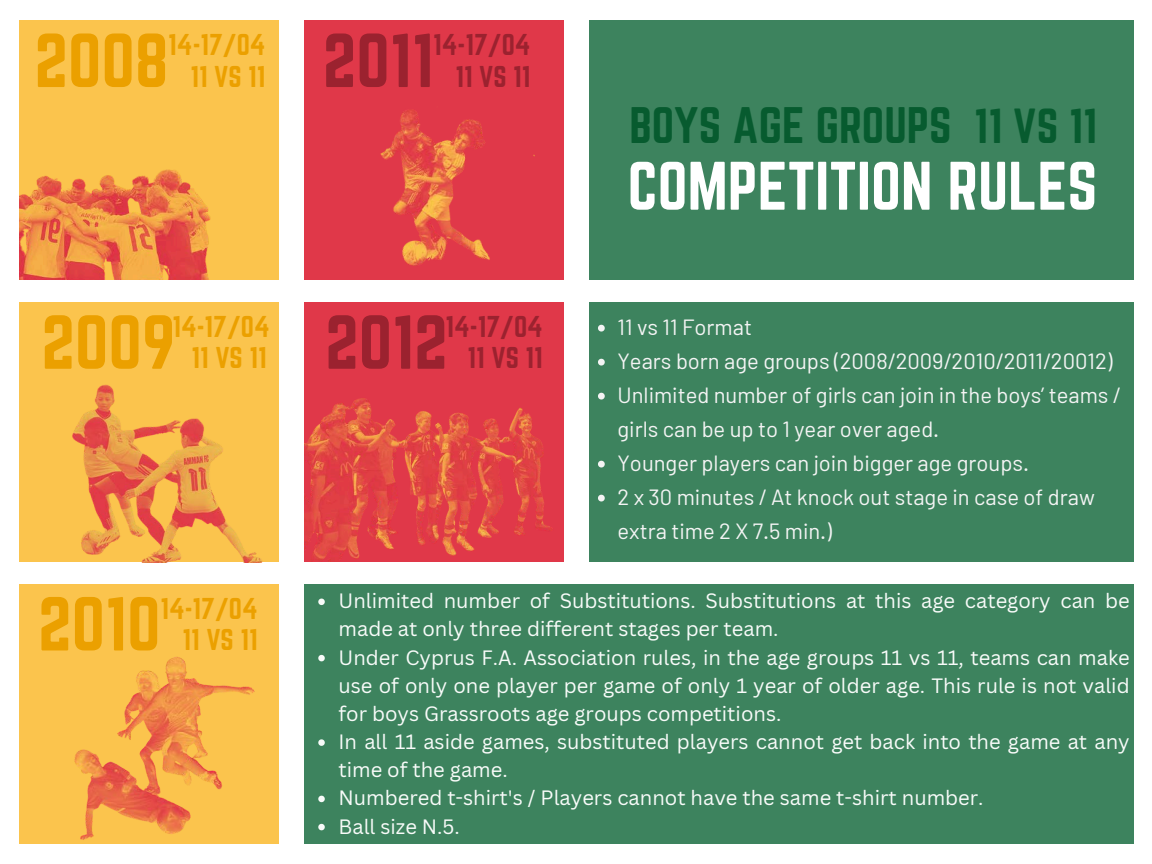
<style>
.page{position:relative;width:1152px;height:864px;background:#fff}
.page>*{position:absolute;margin:0;border:0;box-sizing:border-box;transform-origin:0 0}
.t1{font:66.9px "Norwester";color:#eba000}
.t2{font:66.9px "Norwester";color:#9b222f}
.t3{font:60px "Norwester";color:#fff}
.t4{font:44.85px "Norwester";color:#075b2f}
.t5{font:43.05px "Norwester";color:#075b2f}
.t6{font:26.4px "Norwester";color:#eba000}
.t7{font:26.4px "Norwester";color:#9b222f}
.t8{font:22.05px/34px "Barlow";color:#f4f4f4}
.t9{font:20.25px/28.2px "Canva Sans";color:#f8fbf9}
</style>
<div class="page">
<div style="left:19px;top:21px;width:259px;height:259px;background:#fbc44d"></div>
<div style="left:304px;top:21px;width:259px;height:259px;background:#e03849"></div>
<div style="left:589px;top:21px;width:545px;height:259px;background:#3d835e"></div>
<div style="left:304px;top:302px;width:259px;height:260px;background:#e03849"></div>
<div style="left:304px;top:584px;width:362px;height:259px;background:#3d835e"></div>
<div style="left:19px;top:302px;width:259px;height:260px;background:#fbc44d"></div>
<div style="left:19px;top:584px;width:259px;height:259px;background:#fbc44d"></div>
<div style="left:589px;top:584px;width:545px;height:259px;background:#3d835e"></div>
<div style="left:589px;top:302px;width:545px;height:260px;background:#3d835e"></div>
<img style="left:72px;top:365px;width:207px;height:197px">
<img style="left:304px;top:398px;width:248px;height:163px">
<img style="left:19px;top:169px;width:192px;height:111px">
<img style="left:278px;top:54px;width:286px;height:226px">
<img style="left:74px;top:646px;width:205px;height:197px">
<svg style="left:598px;top:325px;width:7px;height:7px"></svg>
<svg style="left:598px;top:359px;width:7px;height:7px"></svg>
<svg style="left:598px;top:393px;width:7px;height:7px"></svg>
<svg style="left:598px;top:461px;width:7px;height:7px"></svg>
<svg style="left:598px;top:495px;width:7px;height:6px"></svg>
<svg style="left:318px;top:599px;width:7px;height:6px"></svg>
<svg style="left:318px;top:655px;width:7px;height:6px"></svg>
<svg style="left:318px;top:739px;width:7px;height:7px"></svg>
<svg style="left:318px;top:796px;width:7px;height:6px"></svg>
<svg style="left:318px;top:824px;width:7px;height:6px"></svg>
<h1 class="t1" style="left:34px;top:20px;width:135px">2008</h1>
<h4 class="t2" style="left:323px;top:20px;width:112px">2011</h4>
<p class="t6" style="left:168px;top:29px;width:99px">14-17/04</p>
<p class="t7" style="left:433px;top:29px;width:99px">14-17/04</p>
<h1 class="t6" style="left:190px;top:60px;width:77px">11 VS 11</h1>
<p class="t7" style="left:455px;top:60px;width:77px">11 VS 11</p>
<h3 class="t1" style="left:41px;top:302px;width:135px">2009</h3>
<h3 class="t2" style="left:325px;top:302px;width:124px">2012</h3>
<p class="t6" style="left:172px;top:311px;width:99px">14-17/04</p>
<p class="t7" style="left:446px;top:311px;width:99px">14-17/04</p>
<p class="t7" style="left:468px;top:342px;width:77px">11 VS 11</p>
<h4 class="t6" style="left:191px;top:342px;width:77px">11 VS 11</h4>
<h4 class="t4" style="left:629px;top:98px;width:324px">BOYS AGE GROUPS</h4>
<p class="t5" style="left:974px;top:100px;width:125px">11 VS 11</p>
<h1 class="t3" style="left:628px;top:150px;width:471px">COMPETITION RULES</h1>
<h4 class="t8" style="left:618px;top:309px;width:136px">11 vs 11 Format</h4>
<h4 class="t8" style="left:618px;top:343px;width:497px">Years born age groups (2008/2009/2010/2011/20012)</h4>
<h1 class="t8" style="left:618px;top:377px;width:505px">Unlimited number of girls can join in the boys’ teams / girls can be up to 1 year over aged.</h1>
<h4 class="t8" style="left:618px;top:445px;width:413px">Younger players can join bigger age groups.</h4>
<p class="t8" style="left:618px;top:479px;width:479px">2 x 30 minutes / At knock out stage in case of draw extra time 2 X 7.5 min.)</p>
<h2 class="t1" style="left:38px;top:584px;width:124px">2010</h2>
<p class="t6" style="left:160px;top:593px;width:99px">14-17/04</p>
<h4 class="t6" style="left:182px;top:624px;width:77px">11 VS 11</h4>
<h4 class="t9" style="left:339px;top:586px;width:793px">Unlimited number of Substitutions. Substitutions at this age category can be made at only three different stages per team.</h4>
<p class="t9" style="left:339px;top:643px;width:793px;text-align:justify">Under Cyprus F.A. Association rules, in the age groups 11 vs 11, teams can make use of only one player per game of only 1 year of older age. This rule is not valid for boys Grassroots age groups competitions.</p>
<p class="t9" style="left:339px;top:727px;width:793px">In all 11 aside games, substituted players cannot get back into the game at any time of the game.</p>
<p class="t9" style="left:339px;top:783px;width:646px">Numbered t-shirt's / Players cannot have the same t-shirt number.</p>
<p class="t9" style="left:339px;top:812px;width:123px">Ball size N.5.</p>
</div>
